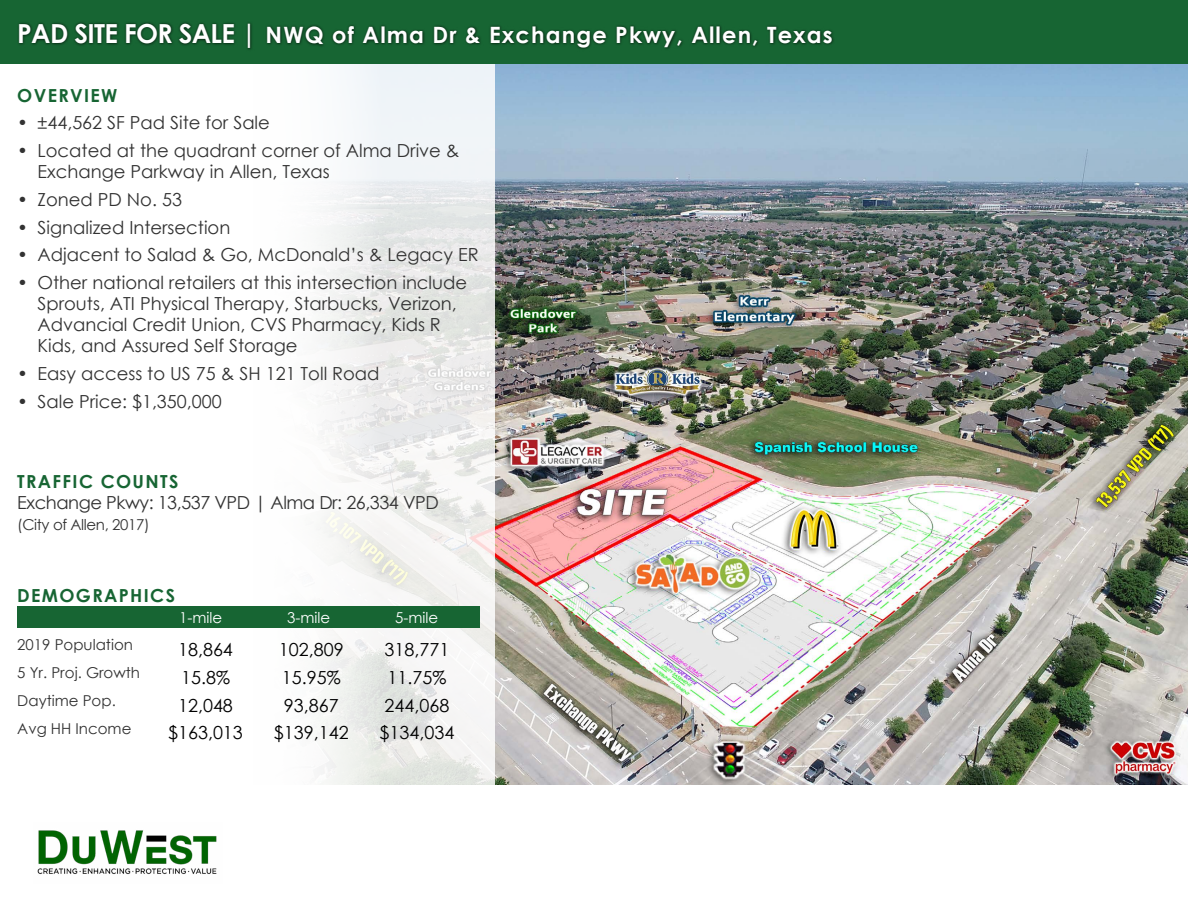
<style>
.page{position:relative;width:1188px;height:918px;background:#fff}
.page>*{position:absolute;margin:0;border:0;box-sizing:border-box;transform-origin:0 0}
.t1{font:700 22.5px "Century Gothic";letter-spacing:.05em;color:#fff}
.t2{font:18px/21px "Century Gothic";color:#323232}
.t3{font:18px/27.8px "Century Gothic";color:#000;text-align:center}
.t4{font:18px "Century Gothic";letter-spacing:-.025em;color:#323232}
.t5{font:700 18px "Century Gothic";letter-spacing:.075em;color:#176533}
.t6{font:15px/27.8px "Century Gothic";color:#323232}
.t7{font:15px "Century Gothic";letter-spacing:-.025em;color:#323232}
.t8{font:15px "Century Gothic";color:#fff}
.s1{font-size:26.25px}
</style>
<div class="page">
<img style="left:495px;top:64px;width:693px;height:721px">
<svg style="left:318px;top:64px;width:177px;height:721px;fill:#f0f3f2"></svg>
<img style="left:37px;top:830px;width:180px;height:45px">
<div style="left:17px;top:606px;width:463px;height:22px;background:#176533"></div>
<div style="left:0;top:0;width:1188px;height:63px;background:#176533"></div>
<div style="left:17px;top:21px;width:818px;height:30px;background:#000;opacity:.75"></div>
<p class="t1" style="left:17px;top:18px;width:817px"><span class="s1">PAD SITE FOR SALE |</span> NWQ of Alma Dr &amp; Exchange Pkwy, Allen, Texas</p>
<p class="t5" style="left:17px;top:81px;width:102px">OVERVIEW</p>
<p class="t2" style="left:17px;top:112px;width:254px">• ±44,562 SF Pad Site for Sale</p>
<p class="t2" style="left:38px;top:140px;width:424px;text-indent:-20px">• Located at the quadrant corner of Alma Drive &amp;<br>Exchange Parkway in Allen, Texas</p>
<p class="t2" style="left:17px;top:189px;width:166px">• Zoned PD No. 53</p>
<p class="t2" style="left:17px;top:216px;width:215px">• Signalized Intersection</p>
<p class="t2" style="left:17px;top:244px;width:463px">• Adjacent to Salad &amp; Go, McDonald’s &amp; Legacy ER</p>
<p class="t2" style="left:38px;top:272px;width:431px;text-indent:-20px">• Other national retailers at this intersection include Sprouts, ATI Physical Therapy, Starbucks, Verizon, Advancial Credit Union, CVS Pharmacy, Kids R Kids, and Assured Self Storage</p>
<p class="t2" style="left:17px;top:363px;width:364px">• Easy access to US 75 &amp; SH 121 Toll Road</p>
<p class="t2" style="left:17px;top:390px;width:206px">• Sale Price: $1,350,000</p>
<p class="t5" style="left:17px;top:467px;width:163px">TRAFFIC COUNTS</p>
<p class="t4" style="left:17px;top:489px;width:423px">Exchange Pkwy: 13,537 VPD | Alma Dr: 26,334 VPD</p>
<p class="t7" style="left:17px;top:514px;width:134px">(City of Allen, 2017)</p>
<p class="t5" style="left:17px;top:581px;width:159px">DEMOGRAPHICS</p>
<p class="t8" style="left:179px;top:607px;width:45px">1-mile</p>
<p class="t8" style="left:287px;top:607px;width:45px">3-mile</p>
<p class="t8" style="left:395px;top:607px;width:45px">5-mile</p>
<p class="t6" style="left:17px;top:631px;width:124px">2019 Population<br>5 Yr. Proj. Growth<br>Daytime Pop.<br>Avg HH Income</p>
<p class="t3" style="left:168px;top:636px;width:76px">18,864<br>15.8%<br>12,048 $163,013</p>
<p class="t3" style="left:274px;top:636px;width:76px">102,809<br>15.95%<br>93,867 $139,142</p>
<p class="t3" style="left:380px;top:636px;width:76px">318,771<br>11.75%<br>244,068 $134,034</p>
</div>
